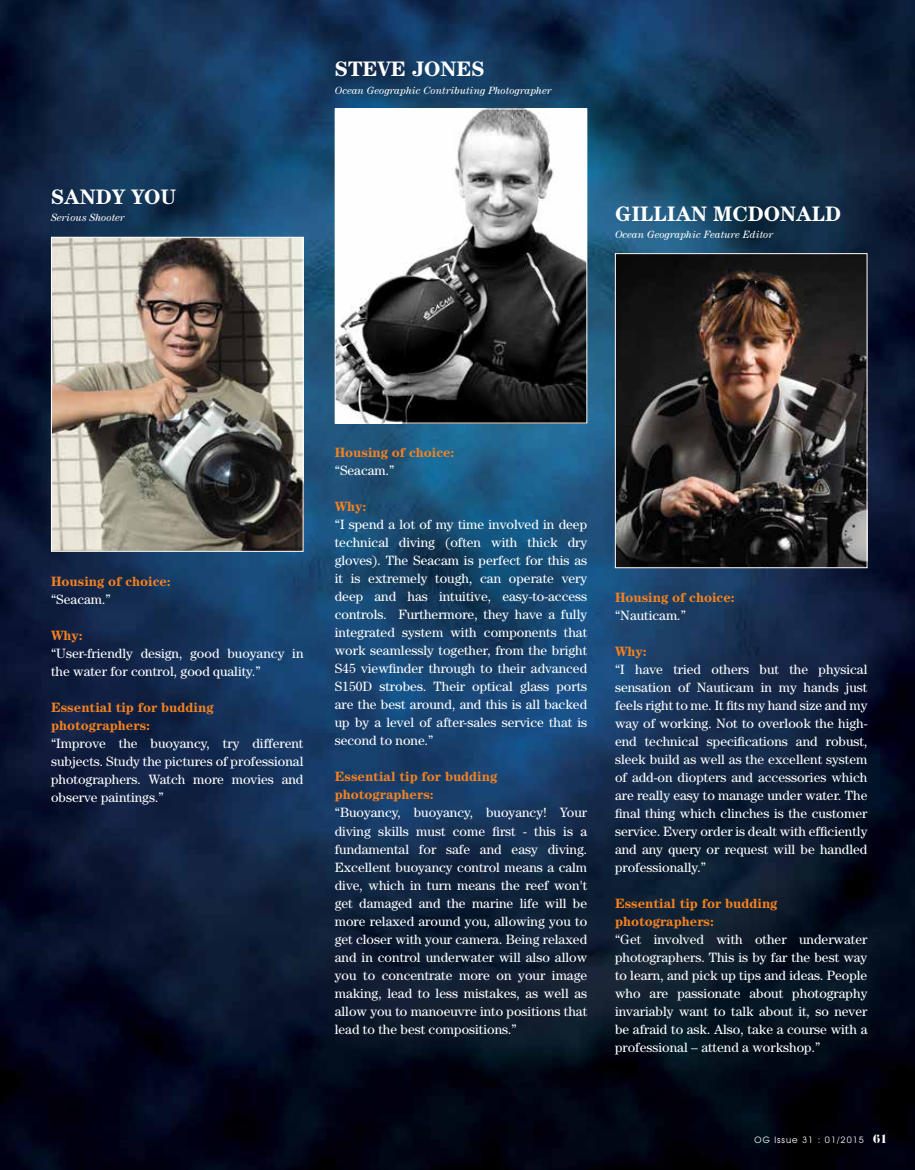
<style>
.page{position:relative;width:915px;height:1170px;background:#fff}
.page>*{position:absolute;margin:0;border:0;box-sizing:border-box;transform-origin:0 0}
.t1{font:700 21px "Century";color:#fff}
.t2{font:13.5px/18px "Century";color:#fff}
.t3{font:700 13.5px/18px "Century";color:#f58220}
.t4{font:italic 10.5px "Century";color:#fff}
.t5{font:9px "Avant Garde IT Cby BT";letter-spacing:.11em;color:#fff}
.s1{font-weight:400;color:#fff}
.s2{font-weight:700;color:#f58220}
.s3{font-family:"Pistilli";font-size:12px}
</style>
<div class="page">
<img style="left:1px;top:0;width:913px;height:1169px">
<img style="left:0;top:0;width:1px;height:1169px">
<img style="left:616px;top:255px;width:249px;height:311px">
<div style="left:614px;top:253px;width:253px;height:315px;border:1px solid #fff"></div>
<img style="left:53px;top:239px;width:248px;height:310px">
<div style="left:51px;top:237px;width:252px;height:314px;border:1px solid #fff"></div>
<img style="left:336px;top:111px;width:249px;height:310px">
<div style="left:334px;top:109px;width:253px;height:314px;border:1px solid #fff"></div>
<p class="t1" style="left:51px;top:184px;width:126px">Sandy You</p>
<p class="t4" style="left:51px;top:212px;width:75px">Serious Shooter</p>
<p class="t1" style="left:334px;top:56px;width:151px">Steve Jone s</p>
<p class="t4" style="left:334px;top:84px;width:218px">Ocean Geographic Contributing Photographer</p>
<p class="t1" style="left:614px;top:201px;width:212px">Gillian McDonald</p>
<p class="t4" style="left:614px;top:229px;width:160px">Ocean Geographic Feature Editor</p>
<p class="t3" style="left:51px;top:571px;width:121px">Housing of choice: <span class="s1">“Seacam.”</span></p>
<p class="t2" style="left:51px;top:625px;width:254px"><span class="s2">Why:<br></span>“User-friendly design, good buoyancy in the water for control, good quality.”</p>
<p class="t2" style="left:51px;top:697px;width:254px"><span class="s2">Essential tip for budding photographers:<br></span>“Improve the buoyancy, try different subjects. Study the pictures of professional photographers. Watch more movies and observe paintings.”</p>
<p class="t3" style="left:334px;top:443px;width:121px">Housing of choice: <span class="s1">“Seacam.”</span></p>
<p class="t2" style="left:334px;top:497px;width:254px"><span class="s2">Why:<br></span>“I spend a lot of my time involved in deep technical diving (often with thick dry gloves). The Seacam is perfect for this as it is extremely tough, can operate very deep and has intuitive, easy-to-access controls. Furthermore, they have a fully integrated system with components that work seamlessly together, from the bright S45 viewfinder through to their advanced S150D strobes. Their optical glass ports are the best around, and this is all backed up by a level of after-sales service that is second to none.”</p>
<p class="t2" style="left:334px;top:767px;width:254px"><span class="s2">Essential tip for budding photographers:<br></span>“Buoyancy, buoyancy, buoyancy! Your diving skills must come first - this is a fundamental for safe and easy diving.<br>Excellent buoyancy control means a calm dive, which in turn means the reef won't get damaged and the marine life will be more relaxed around you, allowing you to get closer with your camera. Being relaxed and in control underwater will also allow you to concentrate more on your image making, lead to less mistakes, as well as allow you to manoeuvre into positions that lead to the best compositions.”</p>
<p class="t3" style="left:614px;top:588px;width:121px">Housing of choice: <span class="s1">“Nauticam.”</span></p>
<p class="t2" style="left:614px;top:642px;width:254px"><span class="s2">Why:<br></span>“I have tried others but the physical sensation of Nauticam in my hands just feels right to me. It fits my hand size and my way of working. Not to overlook the high&shy;end technical specifications and robust, sleek build as well as the excellent system of add-on diopters and accessories which are really easy to manage under water. The final thing which clinches is the customer service. Every order is dealt with efficiently and any query or request will be handled professionally.”</p>
<p class="t2" style="left:614px;top:894px;width:254px"><span class="s2">Essential tip for budding photographers:<br></span>“Get involved with other underwater photographers. This is by far the best way to learn, and pick up tips and ideas. People who are passionate about photography invariably want to talk about it, so never be afraid to ask. Also, take a course with a professional – attend a workshop.”</p>
<p class="t5" style="left:754px;top:1134px;width:134px">OG Issue 31 : 01/2015 <span class="s3">61</span></p>
</div>
